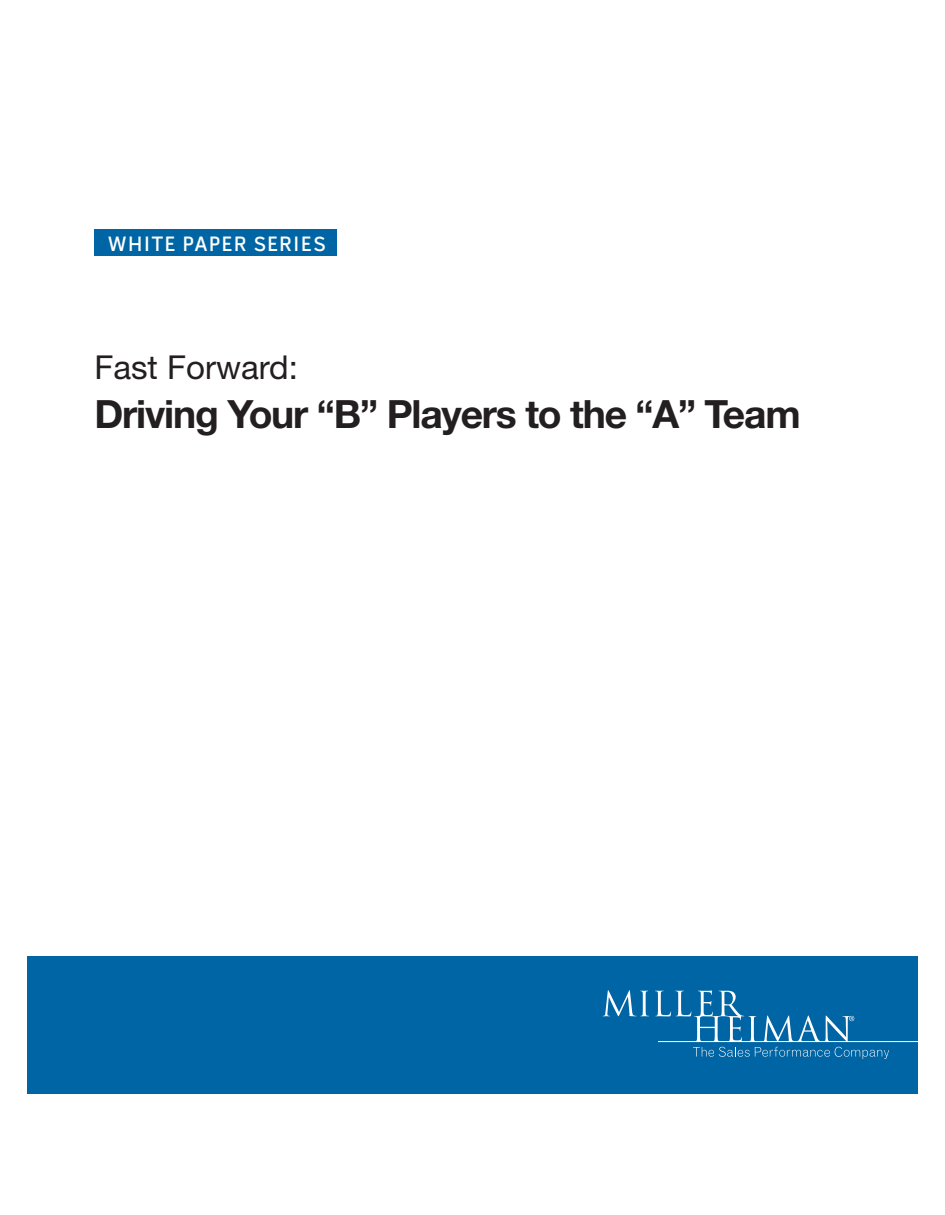
<style>
.page{position:relative;width:945px;height:1215px;background:#fff}
.page>*{position:absolute;margin:0;border:0;box-sizing:border-box;transform-origin:0 0}
.t1{font:700 39px "Helvetica Neue";letter-spacing:-.03em;color:#231f20}
.t2{font:33px "Helvetica Neue";color:#231f20}
.t3{font:600 21px "Pill Gothic 600 mg";letter-spacing:.07em;color:#fff}
</style>
<div class="page">
<div style="left:94px;top:230px;width:244px;height:26px;background:#0065a4"></div>
<div style="left:27px;top:956px;width:891px;height:138px;background:#0065a4"></div>
<svg style="left:603px;top:990px;width:46px;height:26px"></svg>
<svg style="left:655px;top:990px;width:263px;height:69px"></svg>
<p class="t3" style="left:108px;top:231px;width:219px">WHITE PAPER SERIES</p>
<p class="t2" style="left:94px;top:348px;width:205px">Fast Forward:</p>
<p class="t1" style="left:94px;top:390px;width:708px">Driving Your “B” Players to the “A” Team</p>
</div>
